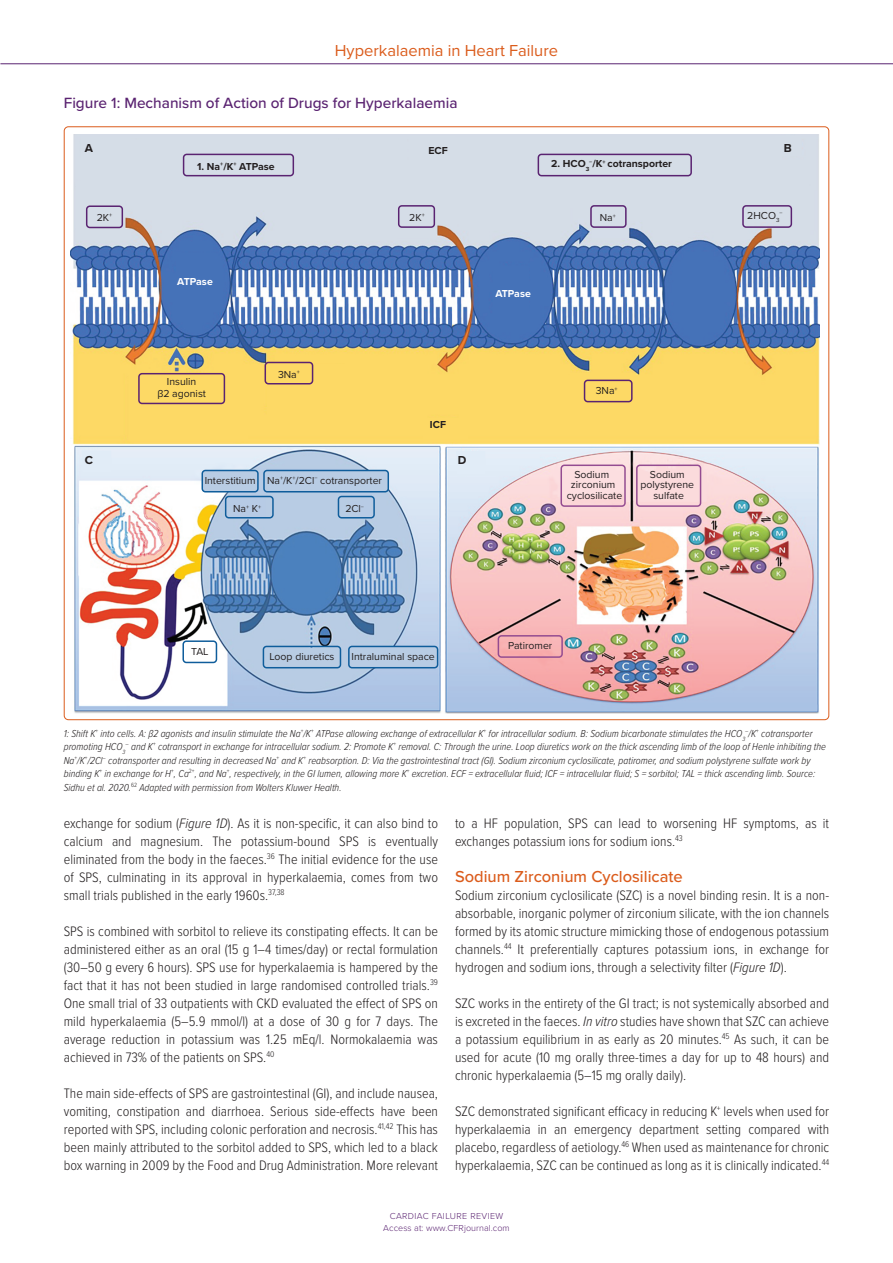
<style>
.page{position:relative;width:893px;height:1263px;background:#fff}
.page>*{position:absolute;margin:0;border:0;box-sizing:border-box;transform-origin:0 0}
._09b_HEADING_B{font:500 16.5px "Proxima Nova";color:#db5c1c}
.t1{font:16.5px "Proxima Nova";color:#db5c1c}
._11_FIG-TABLE_HEADIN{font:500 15.3px "Proxima Nova";color:#5a2371}
._10_BODY_TEXT{font:300 14.25px/18px "Proxima Nova Cond";color:#231f20;text-align:justify}
.t2{font:700 12px "Proxima Nova";color:#231f20}
._11a_CAPTION_FIG-TAB{font:italic 300 10.5px/13.5px "Proxima Nova Cond";color:#231f20}
.t3{font:10.5px/10.5px "Proxima Nova";color:#231f20;text-align:center}
.t4{font:700 10.5px "Proxima Nova";color:#231f20}
.t5{font:700 10.5px "Proxima Nova";color:#fff}
.t6{font:300 9px/12.8px "Proxima Nova";letter-spacing:.01em;color:#5a2371;text-align:center}
.t7{font:6.15px "Proxima Nova";color:#231f20}
.s1{font-style:italic}
</style>
<div class="page">
<hr style="left:0;top:64px;width:893px;height:1px;background:#5a2371">
<img style="left:71px;top:134px;width:748px;height:580px">
<div style="left:138px;top:373px;width:87px;height:31px;border:2px solid #5a2371;border-radius:3px"></div>
<div style="left:398px;top:205px;width:37px;height:23px;border:2px solid #5a2371;border-radius:3px"></div>
<div style="left:590px;top:205px;width:37px;height:23px;border:2px solid #5a2371;border-radius:3px"></div>
<div style="left:338px;top:496px;width:37px;height:22px;border:2px solid #0f5d9b;border-radius:3px"></div>
<div style="left:742px;top:205px;width:50px;height:23px;border:2px solid #5a2371;border-radius:3px"></div>
<div style="left:265px;top:362px;width:48px;height:22px;border:2px solid #5a2371;border-radius:3px"></div>
<div style="left:584px;top:380px;width:49px;height:22px;border:2px solid #5a2371;border-radius:3px"></div>
<div style="left:225px;top:496px;width:49px;height:22px;border:2px solid #0f5d9b;border-radius:3px"></div>
<div style="left:182px;top:640px;width:35px;height:23px;border:2px solid #0f5d9b;border-radius:3px"></div>
<div style="left:263px;top:646px;width:78px;height:22px;border:2px solid #0f5d9b;border-radius:3px"></div>
<div style="left:498px;top:635px;width:65px;height:23px;border:2px solid #944c91;border-radius:3px"></div>
<div style="left:560px;top:464px;width:66px;height:43px;border:2px solid #944c91;border-radius:3px"></div>
<div style="left:636px;top:464px;width:65px;height:43px;border:2px solid #944c91;border-radius:3px"></div>
<div style="left:349px;top:646px;width:89px;height:22px;background:#b8cce4;border-radius:3px"></div>
<div style="left:348px;top:646px;width:90px;height:22px;border:2px solid #0f5d9b;border-radius:3px"></div>
<div style="left:202px;top:470px;width:56px;height:22px;background:#b8cce4;border-radius:3px"></div>
<div style="left:202px;top:470px;width:57px;height:22px;border:2px solid #0f5d9b;border-radius:3px"></div>
<div style="left:264px;top:470px;width:124px;height:22px;background:#b8cce4;border-radius:3px"></div>
<div style="left:263px;top:470px;width:126px;height:22px;border:2px solid #0f5d9b;border-radius:3px"></div>
<div style="left:183px;top:154px;width:111px;height:22px;border:2px solid #5a2371;border-radius:3px"></div>
<div style="left:86px;top:205px;width:37px;height:23px;border:2px solid #5a2371;border-radius:3px"></div>
<div style="left:538px;top:154px;width:154px;height:22px;border:2px solid #5a2371;border-radius:3px"></div>
<p class="t1" style="left:335px;top:38px;width:225px">Hyperkalaemia in Heart Failure</p>
<p class="_11_FIG-TABLE_HEADIN" style="left:64px;top:91px;width:395px">Figure 1: Mechanism of Action of Drugs for Hyperkalaemia</p>
<p class="t2" style="left:85px;top:139px;width:10px">A</p>
<p class="t4" style="left:428px;top:143px;width:21px">ECF</p>
<p class="t2" style="left:784px;top:139px;width:9px">B</p>
<p class="t4" style="left:197px;top:158px;width:79px">1. Na<sup>+</sup>/K<sup>+</sup> ATPase</p>
<p class="t4" style="left:551px;top:156px;width:122px">2. HCO<sub>3</sub><sup>−</sup>/K<sup>+</sup> cotransporter</p>
<p class="t3" style="left:97px;top:212px;width:17px">2K<sup>+</sup></p>
<p class="t5" style="left:177px;top:274px;width:37px">ATPase</p>
<p class="t3" style="left:157px;top:375px;width:50px;line-height:12px">Insulin<br>β2 agonist</p>
<p class="t3" style="left:278px;top:369px;width:23px">3Na<sup>+</sup></p>
<p class="t3" style="left:409px;top:211px;width:17px">2K<sup>+</sup></p>
<p class="t3" style="left:600px;top:212px;width:18px">Na<sup>+</sup></p>
<p class="t3" style="left:747px;top:210px;width:34px">2HCO<sub>3</sub></p>
<p class="t7" style="left:779px;top:209px;width:5px">−</p>
<p class="t4" style="left:430px;top:416px;width:18px">ICF</p>
<p class="t5" style="left:495px;top:285px;width:37px">ATPase</p>
<p class="t3" style="left:596px;top:385px;width:23px">3Na<sup>+</sup></p>
<p class="t2" style="left:85px;top:451px;width:10px">C</p>
<p class="t2" style="left:458px;top:451px;width:10px">D</p>
<p class="t3" style="left:205px;top:475px;width:179px">Interstitium Na<sup>+</sup>/K<sup>+</sup>/2Cl<sup>−</sup> cotransporter</p>
<p class="t3" style="left:233px;top:503px;width:30px">Na<sup>+</sup> K<sup>+</sup></p>
<p class="t3" style="left:345px;top:503px;width:20px">2Cl<sup>−</sup></p>
<p class="t3" style="left:567px;top:469px;width:57px">Sodium zirconium cyclosilicate</p>
<p class="t3" style="left:640px;top:469px;width:55px">Sodium polystyrene sulfate</p>
<p class="t3" style="left:191px;top:645px;width:19px">TAL</p>
<p class="t3" style="left:269px;top:650px;width:66px">Loop diuretics</p>
<p class="t3" style="left:352px;top:650px;width:85px">Intraluminal space</p>
<p class="t3" style="left:508px;top:640px;width:46px">Patiromer</p>
<p class="_11a_CAPTION_FIG-TAB" style="left:64px;top:726px;width:764px">1: Shift K<sup>+</sup> into cells. A: β2 agonists and insulin stimulate the Na<sup>+</sup>/K<sup>+</sup> ATPase allowing exchange of extracellular K<sup>+</sup> for intracellular sodium. B: Sodium bicarbonate stimulates the HCO<sub>3</sub><sup>–</sup>/K<sup>+</sup> cotransporter promoting HCO<sub>3</sub><sup>–</sup> and K<sup>+</sup> cotransport in exchange for intracellular sodium. 2: Promote K<sup>+</sup> removal. C: Through the urine. Loop diuretics work on the thick ascending limb of the loop of Henle inhibiting the Na<sup>+</sup>/K<sup>+</sup>/2Cl<sup>–</sup> cotransporter and resulting in decreased Na<sup>+</sup> and K<sup>+</sup> reabsorption. D: Via the gastrointestinal tract (GI). Sodium zirconium cyclosilicate, patiromer, and sodium polystyrene sulfate work by binding K<sup>+</sup> in exchange for H<sup>+</sup>, Ca<sup>2+</sup>, and Na<sup>+</sup>, respectively, in the GI lumen, allowing more K<sup>+</sup> excretion. ECF = extracellular fluid; ICF = intracellular fluid; S = sorbitol; TAL = thick ascending limb. Source:<br>Sidhu et al. 2020.<sup>62</sup> Adapted with permission from Wolters Kluwer Health.</p>
<p class="_10_BODY_TEXT" style="left:64px;top:814px;width:376px">exchange for sodium (<span class="s1">Figure 1D</span>). As it is non-specific, it can also bind to calcium and magnesium. The potassium-bound SPS is eventually eliminated from the body in the faeces.<sup>36</sup> The initial evidence for the use of SPS, culminating in its approval in hyperkalaemia, comes from two small trials published in the early 1960s.<sup>37,38</sup></p>
<p class="_10_BODY_TEXT" style="left:64px;top:922px;width:376px">SPS is combined with sorbitol to relieve its constipating effects. It can be administered either as an oral (15 g 1–4 times/day) or rectal formulation (30–50 g every 6 hours). SPS use for hyperkalaemia is hampered by the fact that it has not been studied in large randomised controlled trials.<sup>39<br></sup>One small trial of 33 outpatients with CKD evaluated the effect of SPS on mild hyperkalaemia (5–5.9 mmol/l) at a dose of 30 g for 7 days. The average reduction in potassium was 1.25 mEq/l. Normokalaemia was achieved in 73% of the patients on SPS.<sup>40</sup></p>
<p class="_10_BODY_TEXT" style="left:64px;top:1084px;width:376px">The main side-effects of SPS are gastrointestinal (GI), and include nausea, vomiting, constipation and diarrhoea. Serious side-effects have been reported with SPS, including colonic perforation and necrosis.<sup>41,42</sup> This has been mainly attributed to the sorbitol added to SPS, which led to a black box warning in 2009 by the Food and Drug Administration. More relevant</p>
<p class="_10_BODY_TEXT" style="left:455px;top:814px;width:376px">to a HF population, SPS can lead to worsening HF symptoms, as it exchanges potassium ions for sodium ions.<sup>43</sup></p>
<p class="_09b_HEADING_B" style="left:455px;top:864px;width:229px">Sodium Zirconium Cyclosilicate</p>
<p class="_10_BODY_TEXT" style="left:455px;top:886px;width:376px">Sodium zirconium cyclosilicate (SZC) is a novel binding resin. It is a non&shy;absorbable, inorganic polymer of zirconium silicate, with the ion channels formed by its atomic structure mimicking those of endogenous potassium channels.<sup>44</sup> It preferentially captures potassium ions, in exchange for hydrogen and sodium ions, through a selectivity filter (<span class="s1">Figure 1D</span>).</p>
<p class="_10_BODY_TEXT" style="left:455px;top:994px;width:376px">SZC works in the entirety of the GI tract; is not systemically absorbed and is excreted in the faeces. <span class="s1">In vitro</span> studies have shown that SZC can achieve a potassium equilibrium in as early as 20 minutes.<sup>45</sup> As such, it can be used for acute (10 mg orally three-times a day for up to 48 hours) and chronic hyperkalaemia (5–15 mg orally daily).</p>
<p class="_10_BODY_TEXT" style="left:455px;top:1102px;width:376px">SZC demonstrated significant efficacy in reducing K<sup>+</sup> levels when used for hyperkalaemia in an emergency department setting compared with placebo, regardless of aetiology.<sup>46</sup> When used as maintenance for chronic hyperkalaemia, SZC can be continued as long as it is clinically indicated.<sup>44</sup></p>
<p class="t6" style="left:383px;top:1209px;width:128px">CARDIAC FAILURE REVIEW<br>Access at: www.CFRjournal.com</p>
</div>
